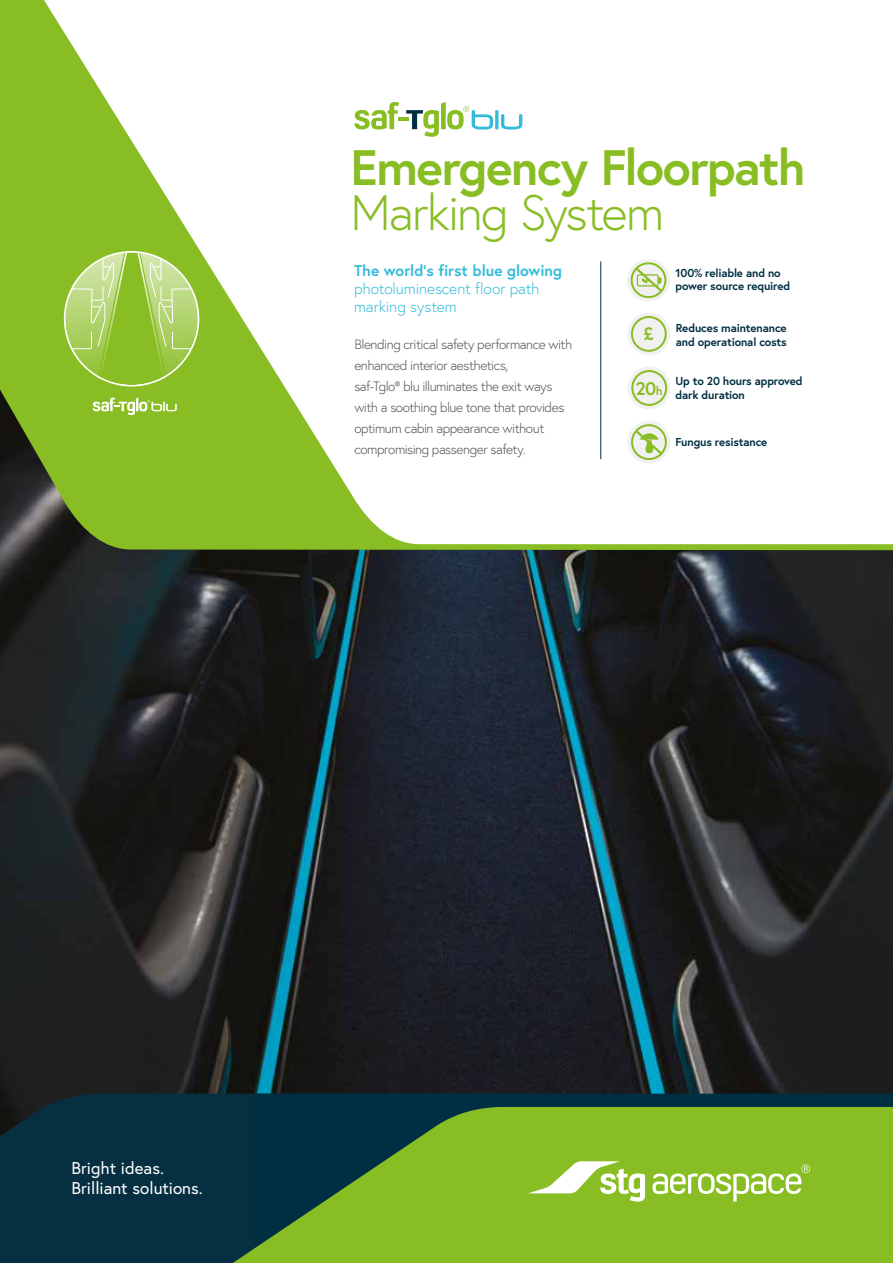
<style>
.page{position:relative;width:893px;height:1263px;background:#fff}
.page>*{position:absolute;margin:0;border:0;box-sizing:border-box;transform-origin:0 0}
.t1{font:700 49.8px "Europa";letter-spacing:-.03em;color:#89bd24}
.t2{font:300 49.8px "Europa";letter-spacing:-.035em;color:#89bd24}
.t3{font:700 18px "Europa";color:#89bd24}
.t4{font:17.1px/20.4px "Europa";color:#fff}
.t5{font:300 15.45px/18.1px "Europa";letter-spacing:-.005em;color:#34bbda}
.t6{font:700 15.45px "Europa";letter-spacing:-.005em;color:#34bbda}
.t7{font:300 13.5px/21px "Europa";letter-spacing:-.035em;color:#535353}
.t8{font:700 12px "Europa";color:#89bd24}
.t9{font:700 11.55px/13.5px "Europa";letter-spacing:-.015em;color:#002f43}
</style>
<div class="page">
<img style="left:0;top:550px;width:893px;height:544px">
<svg style="left:0;top:0;width:655px;height:544px"></svg>
<hr style="left:600px;top:261px;width:1px;height:198px;background:#002f43">
<div style="left:627px;top:259px;width:43px;height:43px;background:#f2f1f1;border-radius:50%"></div>
<div style="left:628px;top:313px;width:42px;height:42px;background:#f2f1f1;border-radius:50%"></div>
<svg style="left:631px;top:316px;width:36px;height:36px"></svg>
<div style="left:628px;top:367px;width:42px;height:42px;background:#f2f1f1;border-radius:50%"></div>
<svg style="left:631px;top:370px;width:36px;height:36px"></svg>
<div style="left:628px;top:421px;width:42px;height:42px;background:#f2f1f1;border-radius:50%"></div>
<svg style="left:354px;top:102px;width:168px;height:35px"></svg>
<div style="left:0;top:1094px;width:255px;height:169px;background:#062f42"></div>
<svg style="left:255px;top:1093px;width:638px;height:14px;background:#012e41"></svg>
<svg style="left:214px;top:1107px;width:679px;height:156px;background:#6a9d2a"></svg>
<svg style="left:528px;top:1161px;width:117px;height:40px"></svg>
<svg style="left:652px;top:1164px;width:158px;height:37px"></svg>
<svg style="left:631px;top:262px;width:35px;height:36px"></svg>
<svg style="left:631px;top:424px;width:36px;height:36px"></svg>
<svg style="left:93px;top:398px;width:84px;height:17px"></svg>
<svg style="left:65px;top:252px;width:134px;height:134px;background:#a5cc58"></svg>
<h1 class="t1" style="left:350px;top:134px;width:456px">Emergency Floorpath</h1>
<h1 class="t2" style="left:350px;top:181px;width:315px">Marking System</h1>
<p class="t6" style="left:354px;top:260px;width:209px">The world’s first blue glowing</p>
<p class="t5" style="left:354px;top:279px;width:187px">photoluminescent floor path marking system</p>
<p class="t7" style="left:354px;top:334px;width:219px">Blending critical safety performance with enhanced interior aesthetics,<br>saf-Tglo® blu illuminates the exit ways with a soothing blue tone that provides optimum cabin appearance without compromising passenger safety.</p>
<p class="t9" style="left:675px;top:266px;width:116px">100% reliable and no power source required</p>
<p class="t9" style="left:676px;top:321px;width:113px">Reduces maintenance and operational costs</p>
<p class="t9" style="left:635px;top:374px;width:169px;text-indent:40px">Up to 20 hours approved<br><sup>20</sup> dark duration</p>
<h2 class="t3" style="left:643px;top:321px;width:12px">£</h2>
<p class="t8" style="left:656px;top:382px;width:8px">h</p>
<p class="t9" style="left:675px;top:435px;width:93px">Fungus resistance</p>
<p class="t4" style="left:72px;top:1157px;width:133px">Bright ideas.<br>Brilliant solutions.</p>
</div>
